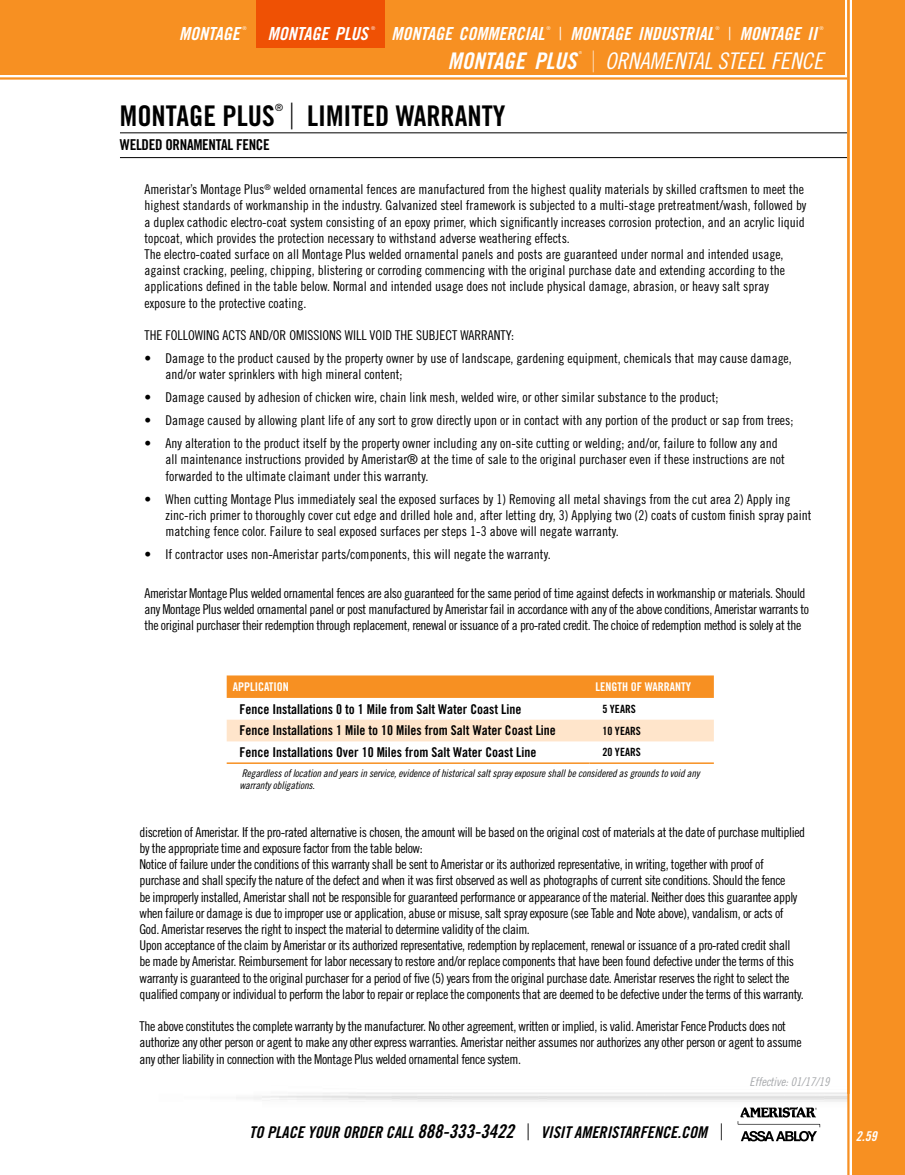
<style>
.page{position:relative;width:905px;height:1175px;background:#fff}
.page>*{position:absolute;margin:0;border:0;box-sizing:border-box;transform-origin:0 0}
.t1{font:28.5px "Trade Gothic LT Std Bd Cn 20";color:#000}
.t2{font:22.95px "Trade Gothic LT Std Cn 18 Obl";color:#fff}
.t3{font:22.95px "Trade Gothic LT Std Bd Cn 20 Obl";color:#fff}
.t4{font:18px "Trade Gothic LT Std Bd Cn 20 Obl";color:#fff}
.t5{font:16.2px "Trade Gothic LT Std Bd Cn 20 Obl";color:#000}
.t6{font:15px "Trade Gothic LT Std Bd Cn 20";letter-spacing:-.02em;color:#000}
.t7{font:13.5px/16.2px "Trade Gothic LT Std Cn 18";letter-spacing:-.03em;color:#000}
.t8{font:13.5px/16.2px "Trade Gothic LT Std Cn 18";color:#000}
.t9{font:13.5px "Trade Gothic LT Std Bd Cn 20";color:#000}
.t10{font:13.5px "Trade Gothic LT Std Bd Cn 20 Obl";color:#fff}
.t11{font:12px "Trade Gothic LT Std Bd Cn 20";color:#fff}
.t12{font:12px "Trade Gothic LT Std Cn 18 Obl";color:#a7a9ac}
.t13{font:11.4px "Trade Gothic LT Std Bd Cn 20";color:#000}
.t14{font:10.5px/12.6px "Trade Gothic LT Std Cn 18 Obl";letter-spacing:-.01em;color:#000}
.t15{font:9.9px "Trade Gothic LT Std";color:#000}
.t16{font:300 5.25px "Trade Gothic LT Std";color:#fff}
.t17{font:300 4.05px "Trade Gothic LT Std";color:#fff}
.s1{font-family:"Trade Gothic LT Std";font-weight:300}
.s2{font-family:"Trade Gothic LT Std";font-weight:300;font-size:29.4px}
.s3{font-family:"Trade Gothic LT Std";font-weight:300;font-size:36px}
.s4{font-size:18.9px}
.s5{font-family:"Trade Gothic LT Std";font-weight:300;font-size:22.65px}
</style>
<div class="page">
<hr style="left:120px;top:132px;width:727px;height:1px;background:#000">
<hr style="left:120px;top:157px;width:727px;height:1px;background:#000">
<svg style="left:227px;top:675px;width:486px;height:23px;background:#f79227"></svg>
<div style="left:227px;top:719px;width:486px;height:22px;background:#ffe5cb"></div>
<hr style="left:227px;top:762px;width:362px;height:2px;background:#f79022">
<hr style="left:589px;top:762px;width:124px;height:2px;background:#f79022">
<div style="left:0;top:0;width:845px;height:75px;background:#f79022"></div>
<hr style="left:0;top:77px;width:847px;height:3px;background:#f79022">
<div style="left:256px;top:0;width:128px;height:48px;background:#ef5104"></div>
<svg style="left:846px;top:0;width:4px;height:1174px"></svg>
<div style="left:852px;top:0;width:52px;height:1174px;background:#f79022"></div>
<svg style="left:737px;top:1106px;width:83px;height:35px"></svg>
<h3 class="t4" style="left:179px;top:23px;width:62px">MONTAGE</h3>
<p class="t16" style="left:242px;top:25px;width:6px">®</p>
<h3 class="t4" style="left:268px;top:23px;width:102px">MONTAGE PLUS</h3>
<p class="t16" style="left:371px;top:25px;width:6px">®</p>
<h3 class="t4" style="left:391px;top:23px;width:155px">MONTAGE COMMERCIAL</h3>
<p class="t16" style="left:546px;top:25px;width:6px">®</p>
<h3 class="t4" style="left:558px;top:23px;width:157px"><span class="s1">|</span> MONTAGE INDUSTRIAL</h3>
<p class="t16" style="left:715px;top:25px;width:6px">®</p>
<h3 class="t4" style="left:727px;top:23px;width:91px"><span class="s1">|</span> MONTAGE II</h3>
<p class="t16" style="left:819px;top:25px;width:6px">®</p>
<h2 class="t3" style="left:447px;top:47px;width:130px">MONTAGE PLUS</h2>
<p class="t17" style="left:579px;top:51px;width:5px">®</p>
<h2 class="t2" style="left:592px;top:47px;width:232px"><span class="s2">|</span> ORNAMENTAL STEEL FENCE</h2>
<h1 class="t1" style="left:120px;top:98px;width:156px">MONTAGE PLUS</h1>
<p class="t15" style="left:275px;top:101px;width:9px">®</p>
<h1 class="t1" style="left:289px;top:98px;width:217px"><span class="s3">|</span> LIMITED WARRANTY</h1>
<p class="t6" style="left:120px;top:136px;width:151px">WELDED ORNAMENTAL FENCE</p>
<p class="t8" style="left:144px;top:181px;width:663px">Ameristar’s Montage Plus<sup>®</sup> welded ornamental fences are manufactured from the highest quality materials by skilled craftsmen to meet the highest standards of workmanship in the industry. Galvanized steel framework is subjected to a multi-stage pretreatment/wash, followed by a duplex cathodic electro-coat system consisting of an epoxy primer, which significantly increases corrosion protection, and an acrylic liquid topcoat, which provides the protection necessary to withstand adverse weathering effects.<br>The electro-coated surface on all Montage Plus welded ornamental panels and posts are guaranteed under normal and intended usage, against cracking, peeling, chipping, blistering or corroding commencing with the original purchase date and extending according to the applications defined in the table below. Normal and intended usage does not include physical damage, abrasion, or heavy salt spray exposure to the protective coating.</p>
<p class="t8" style="left:144px;top:327px;width:371px">THE FOLLOWING ACTS AND/OR OMISSIONS WILL VOID THE SUBJECT WARRANTY:</p>
<p class="t8" style="left:165px;top:350px;width:627px;text-indent:-21px">• Damage to the product caused by the property owner by use of landscape, gardening equipment, chemicals that may cause damage, and/or water sprinklers with high mineral content;</p>
<p class="t8" style="left:144px;top:389px;width:575px">• Damage caused by adhesion of chicken wire, chain link mesh, welded wire, or other similar substance to the product;</p>
<p class="t8" style="left:144px;top:412px;width:650px">• Damage caused by allowing plant life of any sort to grow directly upon or in contact with any portion of the product or sap from trees;</p>
<p class="t8" style="left:165px;top:435px;width:620px;text-indent:-21px">• Any alteration to the product itself by the property owner including any on-site cutting or welding; and/or, failure to follow any and all maintenance instructions provided by Ameristar® at the time of sale to the original purchaser even if these instructions are not forwarded to the ultimate claimant under this warranty.</p>
<p class="t8" style="left:165px;top:490px;width:647px;text-indent:-21px">• When cutting Montage Plus immediately seal the exposed surfaces by 1) Removing all metal shavings from the cut area 2) Apply ing zinc-rich primer to thoroughly cover cut edge and drilled hole and, after letting dry, 3) Applying two (2) coats of custom finish spray paint matching fence color. Failure to seal exposed surfaces per steps 1-3 above will negate warranty.</p>
<p class="t8" style="left:144px;top:546px;width:407px">• If contractor uses non-Ameristar parts/components, this will negate the warranty.</p>
<p class="t7" style="left:144px;top:585px;width:666px">Ameristar Montage Plus welded ornamental fences are also guaranteed for the same period of time against defects in workmanship or materials. Should any Montage Plus welded ornamental panel or post manufactured by Ameristar fail in accordance with any of the above conditions, Ameristar warrants to the original purchaser their redemption through replacement, renewal or issuance of a pro-rated credit. The choice of redemption method is solely at the</p>
<p class="t11" style="left:233px;top:679px;width:58px">APPLICATION</p>
<p class="t11" style="left:595px;top:679px;width:97px">LENGTH OF WARRANTY</p>
<p class="t9" style="left:239px;top:700px;width:283px">Fence Installations 0 to 1 Mile from Salt Water Coast Line</p>
<p class="t13" style="left:602px;top:702px;width:35px">5 YEARS</p>
<p class="t9" style="left:239px;top:722px;width:318px">Fence Installations 1 Mile to 10 Miles from Salt Water Coast Line</p>
<p class="t13" style="left:602px;top:723px;width:40px">10 YEARS</p>
<p class="t9" style="left:239px;top:744px;width:298px">Fence Installations Over 10 Miles from Salt Water Coast Line</p>
<p class="t13" style="left:602px;top:745px;width:40px">20 YEARS</p>
<p class="t14" style="left:239px;top:767px;width:461px">Regardless of location and years in service, evidence of historical salt spray exposure shall be considered as grounds to void any warranty obligations.</p>
<p class="t7" style="left:140px;top:823px;width:667px">discretion of Ameristar. If the pro-rated alternative is chosen, the amount will be based on the original cost of materials at the date of purchase multiplied by the appropriate time and exposure factor from the table below:<br>Notice of failure under the conditions of this warranty shall be sent to Ameristar or its authorized representative, in writing, together with proof of purchase and shall specify the nature of the defect and when it was first observed as well as photographs of current site conditions. Should the fence<br>be improperly installed, Ameristar shall not be responsible for guaranteed performance or appearance of the material. Neither does this guarantee apply when failure or damage is due to improper use or application, abuse or misuse, salt spray exposure (see Table and Note above), vandalism, or acts of God. Ameristar reserves the right to inspect the material to determine validity of the claim.<br>Upon acceptance of the claim by Ameristar or its authorized representative, redemption by replacement, renewal or issuance of a pro-rated credit shall<br>be made by Ameristar. Reimbursement for labor necessary to restore and/or replace components that have been found defective under the terms of this warranty is guaranteed to the original purchaser for a period of five (5) years from the original purchase date. Ameristar reserves the right to select the qualified company or individual to perform the labor to repair or replace the components that are deemed to be defective under the terms of this warranty.</p>
<p class="t7" style="left:140px;top:1018px;width:663px">The above constitutes the complete warranty by the manufacturer. No other agreement, written or implied, is valid. Ameristar Fence Products does not authorize any other person or agent to make any other express warranties. Ameristar neither assumes nor authorizes any other person or agent to assume any other liability in connection with the Montage Plus welded ornamental fence system.</p>
<p class="t12" style="left:749px;top:1074px;width:81px">Effective: 01/17/19</p>
<p class="t5" style="left:249px;top:1122px;width:476px">TO PLACE YOUR ORDER CALL <span class="s4">888-333-3422</span> <span class="s5">|</span> VISIT AMERISTARFENCE.COM <span class="s5">|</span></p>
<p class="t10" style="left:855px;top:1128px;width:22px">2.59</p>
</div>
